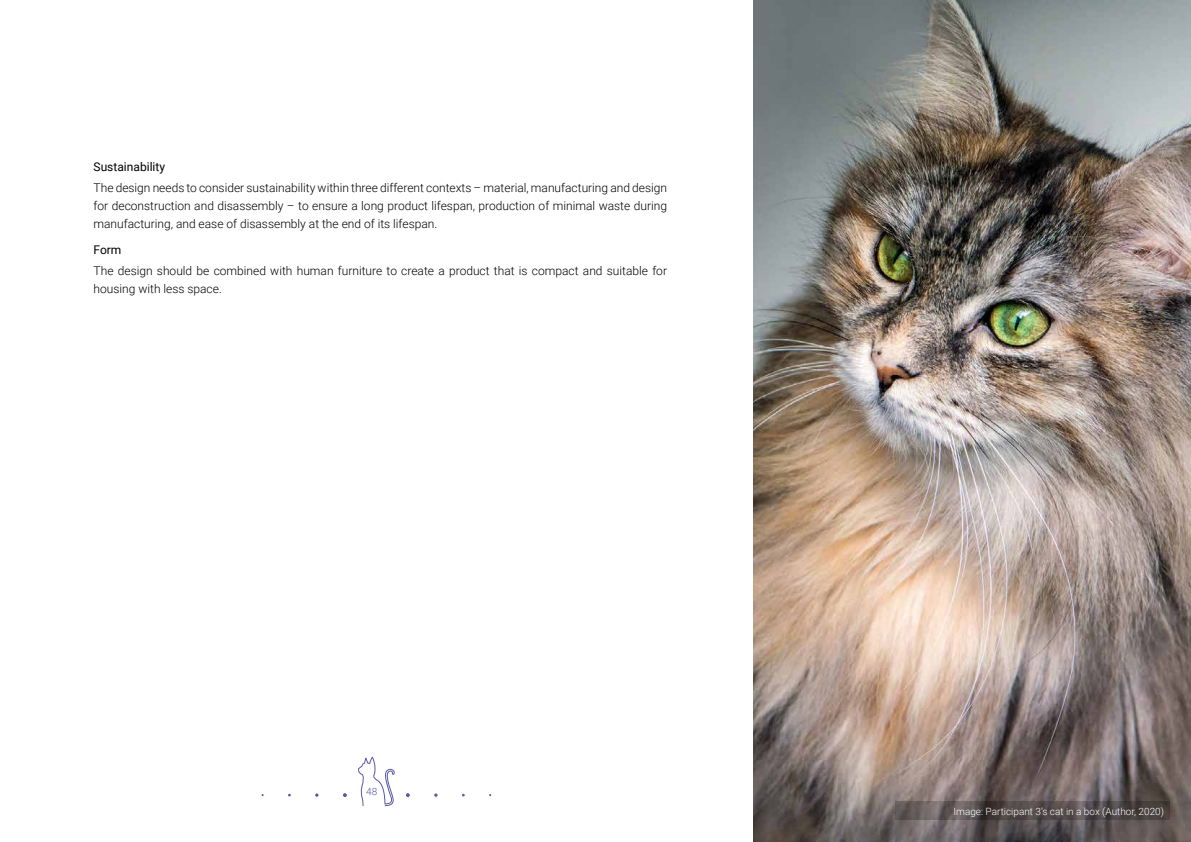
<style>
.page{position:relative;width:1191px;height:842px;background:#fff}
.page>*{position:absolute;margin:0;border:0;box-sizing:border-box;transform-origin:0 0}
.t1{font:300 12px/18px "Roboto";color:#000;text-align:justify}
.t2{font:12px "Roboto";color:#000}
.t3{font:300 10px "Roboto";color:#fff}
.t4{font:300 10px "Roboto";color:#5957a6}
</style>
<div class="page">
<svg style="left:358px;top:756px;width:37px;height:51px"></svg>
<svg style="left:406px;top:793px;width:4px;height:4px"></svg>
<svg style="left:343px;top:793px;width:4px;height:4px"></svg>
<img style="left:753px;top:0;width:438px;height:842px">
<svg style="left:895px;top:801px;width:274px;height:19px;background:#554d4d"></svg>
<p class="t2" style="left:94px;top:158px;width:73px">Sustainability</p>
<p class="t1" style="left:94px;top:178px;width:575px">The design needs to consider sustainability within three different contexts – material, manufacturing and design for deconstruction and disassembly – to ensure a long product lifespan, production of minimal waste during manufacturing, and ease of disassembly at the end of its lifespan.</p>
<p class="t2" style="left:94px;top:242px;width:29px">Form</p>
<p class="t1" style="left:94px;top:262px;width:575px">The design should be combined with human furniture to create a product that is compact and suitable for housing with less space.</p>
<p class="t4" style="left:366px;top:784px;width:13px">48</p>
<p class="t3" style="left:953px;top:804px;width:212px">Image: Participant 3’s cat in a box (Author, 2020)</p>
</div>
